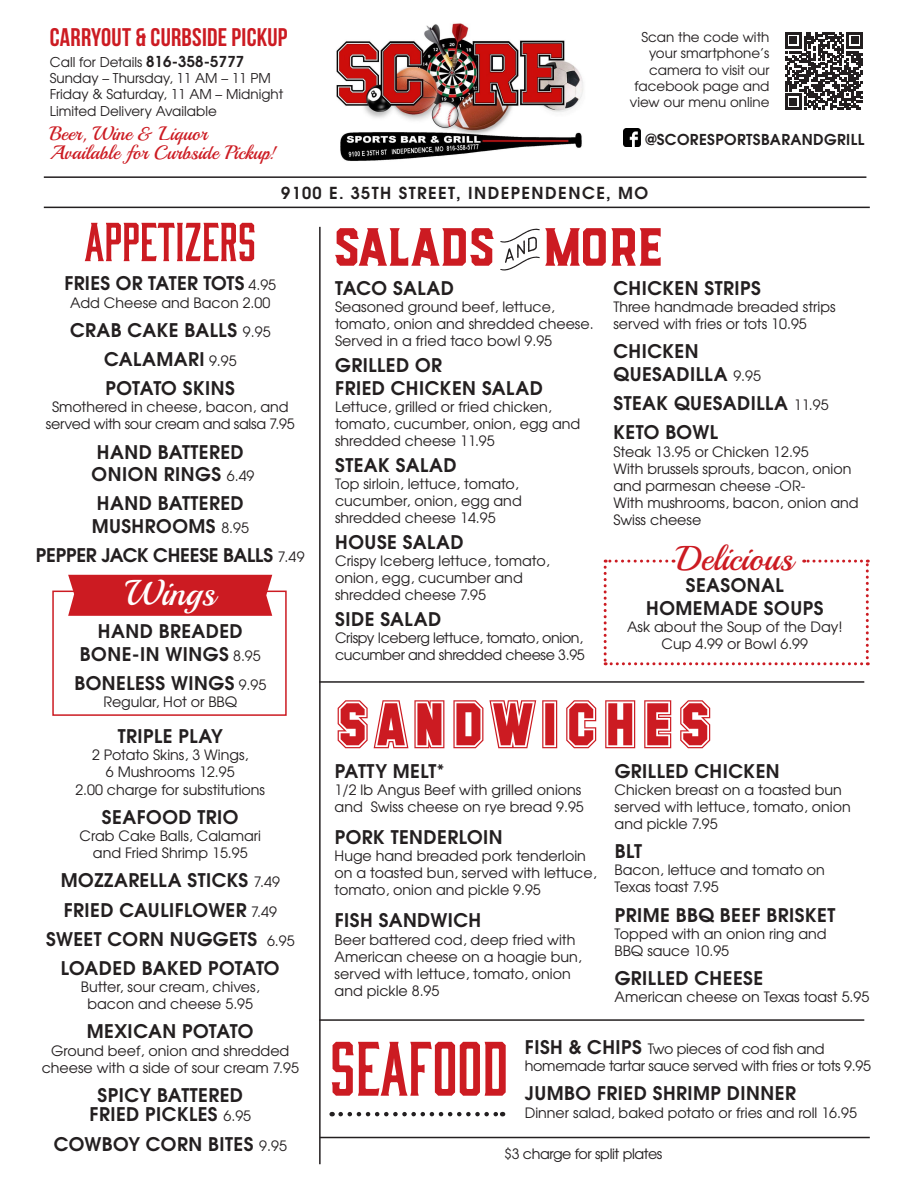
<style>
.page{position:relative;width:918px;height:1188px;background:#fff}
.page>*{position:absolute;margin:0;border:0;box-sizing:border-box;transform-origin:0 0}
.t1{font:78px "Moonshiner";color:#cc1b22}
.t2{font:60px "SF Collegiate";letter-spacing:.05em;color:#cc1b22}
.t3{font:55.5px "Moonshiner";color:#cc1b22}
.t4{font:54px "Drone Ranger 02";color:#cc1b22}
.t5{font:36px "Playball";letter-spacing:.01em;color:#fff}
.t6{font:34.5px "Playball";color:#cc1b22}
.t7{font:700 25.5px "Bebas Neue";letter-spacing:.01em;color:#cc1b22}
.t8{font:19.5px/19.5px "Playball";color:#cc1b22}
.t9{font:700 18.75px/22.5px "Te X Gyre Adventor";letter-spacing:.025em;color:#231f20}
.t10{font:700 18.75px "Te X Gyre Adventor";letter-spacing:-.01em;color:#231f20}
.t11{font:700 16.5px "Te X Gyre Adventor";letter-spacing:.09em;color:#231f20}
.t12{font:700 15px "Te X Gyre Adventor";letter-spacing:.025em;color:#231f20}
.t13{font:14.25px/17.1px "Te X Gyre Adventor";color:#231f20}
.t14{font:14.25px/17.1px "Te X Gyre Adventor";letter-spacing:-.02em;color:#231f20;text-align:center}
.t15{font:14.25px/17.1px "Te X Gyre Adventor";letter-spacing:-.025em;color:#231f20}
.t16{font:13.5px/16.2px "Te X Gyre Adventor";color:#231f20;text-align:right}
.s1{font-weight:700;font-size:15px}
.s2{font-weight:400;font-size:14.25px}
.s3{font-weight:700;font-size:18.75px}
</style>
<div class="page">
<svg style="left:785px;top:32px;width:78px;height:78px"></svg>
<hr style="left:44px;top:207px;width:826px;height:1px;background:#231f20">
<hr style="left:320px;top:1137px;width:550px;height:1px;background:#231f20">
<hr style="left:44px;top:176px;width:822px;height:2px;background:#231f20">
<img style="left:336px;top:23px;width:248px;height:138px">
<hr style="left:319px;top:227px;width:2px;height:937px;background:#231f20">
<hr style="left:319px;top:681px;width:545px;height:2px;background:#231f20">
<hr style="left:319px;top:1019px;width:545px;height:2px;background:#231f20">
<img style="left:623px;top:129px;width:18px;height:17px">
<svg style="left:604px;top:560px;width:265px;height:105px"></svg>
<svg style="left:52px;top:575px;width:235px;height:141px"></svg>
<svg style="left:341px;top:1112px;width:162px;height:4px"></svg>
<p class="t7" style="left:50px;top:23px;width:239px">CARRYOUT &amp; CURBSIDE PICKUP</p>
<p class="t16" style="left:50px;top:53px;width:196px">Call for Details <span class="s1">816-358-5777</span></p>
<p class="t16" style="left:50px;top:69px;width:223px">Sunday – Thursday, 11 AM – 11 PM</p>
<p class="t16" style="left:50px;top:85px;width:235px">Friday &amp; Saturday, 11 AM – Midnight</p>
<p class="t16" style="left:50px;top:102px;width:168px">Limited Delivery Available</p>
<p class="t8" style="left:50px;top:123px;width:228px">Beer, Wine &amp; Liquor<br>Available for Curbside Pickup!</p>
<p class="t11" style="left:281px;top:179px;width:369px">9100 E. 35TH STREET, INDEPENDENCE, MO</p>
<p class="t4" style="left:335px;top:213px;width:331px">SALADS MORE</p>
<p class="t9" style="left:335px;top:275px;width:120px">TACO SALAD</p>
<p class="t13" style="left:335px;top:297px;width:260px">Seasoned ground beef, lettuce, tomato, onion and shredded cheese.<br>Served in a fried taco bowl 9.95</p>
<p class="t9" style="left:335px;top:352px;width:209px">GRILLED OR<br>FRIED CHICKEN SALAD</p>
<p class="t13" style="left:335px;top:397px;width:247px">Lettuce, grilled or fried chicken, tomato, cucumber, onion, egg and shredded cheese 11.95</p>
<p class="t9" style="left:335px;top:452px;width:123px">STEAK SALAD</p>
<p class="t13" style="left:335px;top:474px;width:188px">Top sirloin, lettuce, tomato, cucumber, onion, egg and shredded cheese 14.95</p>
<p class="t9" style="left:335px;top:529px;width:130px">HOUSE SALAD</p>
<p class="t13" style="left:335px;top:551px;width:216px">Crispy Iceberg lettuce, tomato, onion, egg, cucumber and shredded cheese 7.95</p>
<p class="t9" style="left:335px;top:606px;width:107px">SIDE SALAD</p>
<p class="t15" style="left:335px;top:628px;width:251px">Crispy Iceberg lettuce, tomato, onion, cucumber and shredded cheese 3.95</p>
<p class="t16" style="left:630px;top:28px;width:141px">Scan the code with your smartphone’s camera to visit our facebook page and view our menu online</p>
<p class="t12" style="left:645px;top:126px;width:220px">@SCORESPORTSBARANDGRILL</p>
<p class="t3" style="left:84px;top:211px;width:173px">APPETIZERS</p>
<p class="t9" style="left:65px;top:270px;width:213px">FRIES OR TATER TOTS <span class="s2">4.95</span></p>
<p class="t13" style="left:70px;top:293px;width:202px">Add Cheese and Bacon 2.00</p>
<p class="t9" style="left:70px;top:317px;width:202px">CRAB CAKE BALLS <span class="s2">9.95</span></p>
<p class="t9" style="left:104px;top:346px;width:134px">CALAMARI <span class="s2">9.95</span></p>
<p class="t9" style="left:106px;top:375px;width:131px">POTATO SKINS</p>
<p class="t14" style="left:46px;top:398px;width:251px">Smothered in cheese, bacon, and served with sour cream and salsa 7.95</p>
<p class="t9" style="left:92px;top:439px;width:164px">HAND BATTERED<br>ONION RINGS <span class="s2">6.49</span></p>
<p class="t9" style="left:92px;top:490px;width:159px">HAND BATTERED<br>MUSHROOMS <span class="s2">8.95</span></p>
<p class="t10" style="left:36px;top:539px;width:270px">PEPPER JACK CHEESE BALLS <span class="s2">7.49</span></p>
<p class="t5" style="left:125px;top:571px;width:92px">Wings</p>
<p class="t9" style="left:80px;top:618px;width:182px;text-align:center">HAND BREADED<br>BONE-IN WINGS <span class="s2">8.95</span></p>
<p class="t9" style="left:74px;top:670px;width:193px">BONELESS WINGS <span class="s2">9.95</span></p>
<p class="t13" style="left:103px;top:693px;width:135px">Regular, Hot or BBQ</p>
<p class="t9" style="left:118px;top:723px;width:107px">TRIPLE PLAY</p>
<p class="t13" style="left:75px;top:746px;width:191px;text-align:center">2 Potato Skins, 3 Wings,<br>6 Mushrooms 12.95<br>2.00 charge for substitutions</p>
<p class="t9" style="left:102px;top:804px;width:138px">SEAFOOD TRIO</p>
<p class="t13" style="left:80px;top:826px;width:183px;text-align:center">Crab Cake Balls, Calamari and Fried Shrimp 15.95</p>
<p class="t9" style="left:61px;top:867px;width:221px">MOZZARELLA STICKS <span class="s2">7.49</span></p>
<p class="t9" style="left:64px;top:897px;width:215px">FRIED CAULIFLOWER <span class="s2">7.49</span></p>
<p class="t9" style="left:46px;top:926px;width:250px">SWEET CORN NUGGETS <span class="s2">6.95</span></p>
<p class="t9" style="left:61px;top:955px;width:220px">LOADED BAKED POTATO</p>
<p class="t13" style="left:81px;top:977px;width:180px;text-align:center">Butter, sour cream, chives, bacon and cheese 5.95</p>
<p class="t9" style="left:87px;top:1018px;width:168px">MEXICAN POTATO</p>
<p class="t13" style="left:42px;top:1041px;width:259px;text-align:center">Ground beef, onion and shredded cheese with a side of sour cream 7.95</p>
<p class="t9" style="left:90px;top:1083px;width:163px;line-height:19.5px;text-align:center">SPICY BATTERED<br>FRIED PICKLES <span class="s2">6.95</span></p>
<p class="t9" style="left:54px;top:1131px;width:235px">COWBOY CORN BITES <span class="s2">9.95</span></p>
<p class="t9" style="left:613px;top:275px;width:149px">CHICKEN STRIPS</p>
<p class="t13" style="left:613px;top:297px;width:224px">Three handmade breaded strips served with fries or tots 10.95</p>
<p class="t9" style="left:613px;top:338px;width:149px">CHICKEN<br>QUESADILLA <span class="s2">9.95</span></p>
<p class="t9" style="left:613px;top:390px;width:217px">STEAK QUESADILLA <span class="s2">11.95</span></p>
<p class="t9" style="left:613px;top:419px;width:106px">KETO BOWL</p>
<p class="t13" style="left:613px;top:442px;width:247px">Steak 13.95 or Chicken 12.95<br>With brussels sprouts, bacon, onion and parmesan cheese -OR-<br>With mushrooms, bacon, onion and<br>Swiss cheese</p>
<p class="t6" style="left:676px;top:537px;width:118px">Delicious</p>
<p class="t9" style="left:646px;top:572px;width:179px;text-align:center">SEASONAL<br>HOMEMADE SOUPS</p>
<p class="t13" style="left:627px;top:617px;width:217px;text-align:center">Ask about the Soup of the Day!<br>Cup 4.99 or Bowl 6.99</p>
<p class="t2" style="left:335px;top:698px;width:380px">SANDWICHES</p>
<p class="t9" style="left:335px;top:758px;width:112px">PATTY MELT*</p>
<p class="t13" style="left:335px;top:780px;width:251px">1/2 lb Angus Beef with grilled onions and Swiss cheese on rye bread 9.95</p>
<p class="t9" style="left:335px;top:824px;width:170px">PORK TENDERLOIN</p>
<p class="t13" style="left:335px;top:846px;width:263px">Huge hand breaded pork tenderloin on a toasted bun, served with lettuce, tomato, onion and pickle 9.95</p>
<p class="t9" style="left:335px;top:907px;width:148px">FISH SANDWICH</p>
<p class="t13" style="left:335px;top:930px;width:249px">Beer battered cod, deep fried with<br>American cheese on a hoagie bun, served with lettuce, tomato, onion and pickle 8.95</p>
<p class="t9" style="left:615px;top:758px;width:167px">GRILLED CHICKEN</p>
<p class="t13" style="left:615px;top:780px;width:238px">Chicken breast on a toasted bun served with lettuce, tomato, onion and pickle 7.95</p>
<p class="t9" style="left:615px;top:838px;width:29px">BLT</p>
<p class="t13" style="left:615px;top:860px;width:212px">Bacon, lettuce and tomato on<br>Texas toast 7.95</p>
<p class="t9" style="left:615px;top:902px;width:222px">PRIME BBQ BEEF BRISKET</p>
<p class="t13" style="left:615px;top:924px;width:214px">Topped with an onion ring and<br>BBQ sauce 10.95</p>
<p class="t9" style="left:615px;top:965px;width:150px">GRILLED CHEESE</p>
<p class="t13" style="left:615px;top:987px;width:256px">American cheese on Texas toast 5.95</p>
<p class="t1" style="left:330px;top:1025px;width:180px">SEAFOOD</p>
<p class="t14" style="left:525px;top:1039px;width:348px;text-align:left"><span class="s3">FISH &amp; CHIPS</span> Two pieces of cod fish and homemade tartar sauce served with fries or tots 9.95</p>
<p class="t9" style="left:525px;top:1080px;width:273px">JUMBO FRIED SHRIMP DINNER</p>
<p class="t13" style="left:525px;top:1103px;width:334px">Dinner salad, baked potato or fries and roll 16.95</p>
<p class="t15" style="left:504px;top:1145px;width:160px">$3 charge for split plates</p>
</div>
